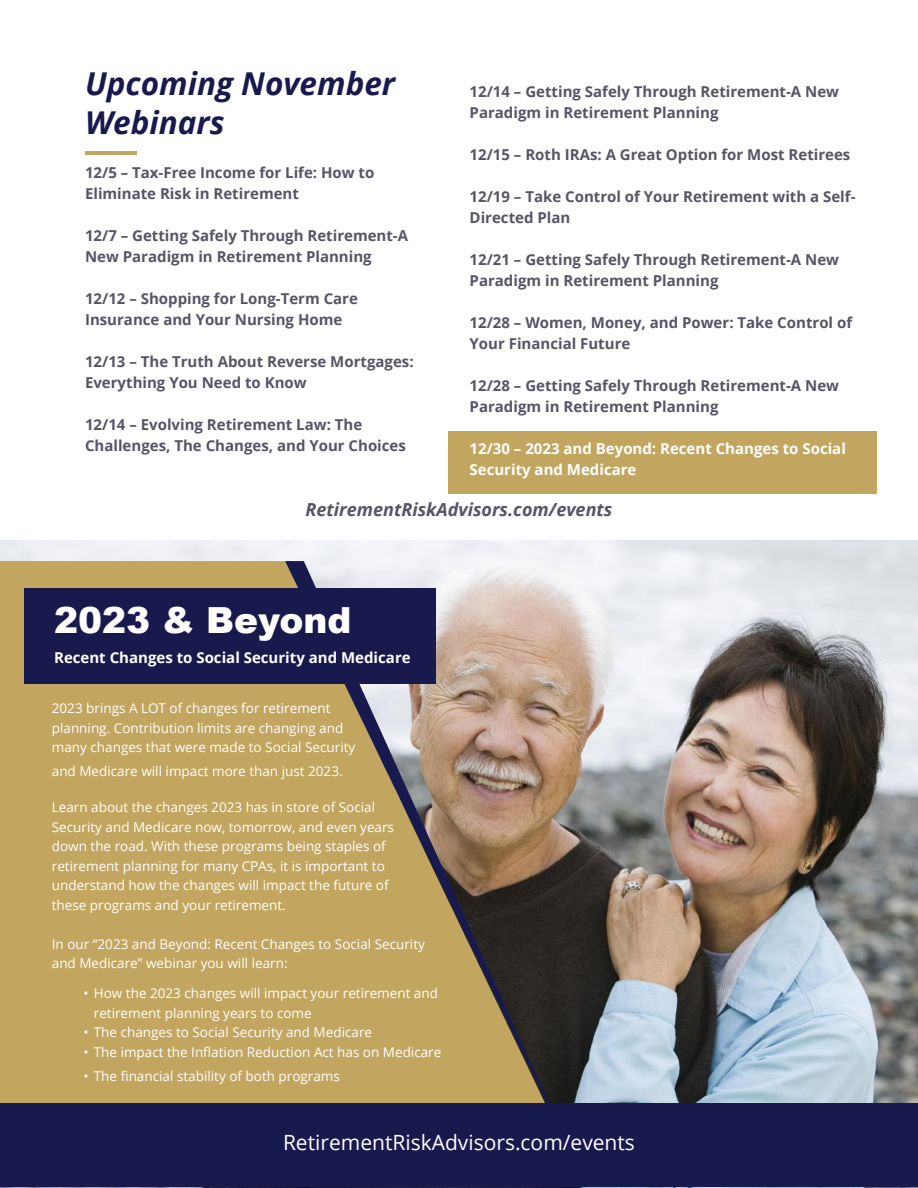
<style>
.page{position:relative;width:918px;height:1188px;background:#fff}
.page>*{position:absolute;margin:0;border:0;box-sizing:border-box;transform-origin:0 0}
.t1{font:900 36px "Arial";color:#fff}
.t2{font:italic 700 31.5px/39px "Open Sans";color:#181a4e}
.t3{font:21px "Open Sans";color:#fff}
.t4{font:italic 700 18px "Open Sans";color:#556}
.t5{font:700 15px/21px "Open Sans";color:#556}
.t6{font:700 15px/21px "Open Sans";color:#fff}
.t7{font:13.5px/19.5px "Open Sans";color:#fff}
</style>
<div class="page">
<img style="left:0;top:540px;width:917px;height:648px">
<div style="left:448px;top:431px;width:429px;height:62px;background:#c2a65f"></div>
<hr style="left:917px;top:595px;width:1px;height:593px;background:#d6d2d4">
<hr style="left:85px;top:151px;width:51px;height:3px;background:#c2a65f">
<hr style="left:917px;top:0;width:1px;height:595px;background:#c2a65f">
<div style="left:0;top:561px;width:285px;height:542px;background:#c2a65f"></div>
<svg style="left:285px;top:561px;width:302px;height:542px;background:#a7916c"></svg>
<div style="left:0;top:1103px;width:918px;height:84px;background:#181a4e"></div>
<div style="left:25px;top:588px;width:411px;height:95px;background:#181a4e"></div>
<h2 class="t2" style="left:85px;top:63px;width:312px">Upcoming November<br>Webinars</h2>
<p class="t5" style="left:85px;top:162px;width:291px">12/5 – Tax-Free Income for Life: How to<br>Eliminate Risk in Retirement</p>
<p class="t5" style="left:85px;top:225px;width:325px">12/7 – Getting Safely Through Retirement-A<br>New Paradigm in Retirement Planning</p>
<p class="t5" style="left:85px;top:288px;width:274px">12/12 – Shopping for Long-Term Care<br>Insurance and Your Nursing Home</p>
<p class="t5" style="left:85px;top:351px;width:330px">12/13 – The Truth About Reverse Mortgages:<br>Everything You Need to Know</p>
<p class="t5" style="left:85px;top:414px;width:322px">12/14 – Evolving Retirement Law: The<br>Challenges, The Changes, and Your Choices</p>
<p class="t5" style="left:470px;top:80px;width:371px">12/14 – Getting Safely Through Retirement-A New<br>Paradigm in Retirement Planning</p>
<p class="t5" style="left:470px;top:143px;width:382px">12/15 – Roth IRAs: A Great Option for Most Retirees</p>
<p class="t5" style="left:470px;top:185px;width:387px">12/19 – Take Control of Your Retirement with a Self-<br>Directed Plan</p>
<p class="t5" style="left:470px;top:248px;width:371px">12/21 – Getting Safely Through Retirement-A New<br>Paradigm in Retirement Planning</p>
<p class="t5" style="left:470px;top:311px;width:384px">12/28 – Women, Money, and Power: Take Control of<br>Your Financial Future</p>
<p class="t5" style="left:470px;top:374px;width:371px">12/28 – Getting Safely Through Retirement-A New<br>Paradigm in Retirement Planning</p>
<p class="t6" style="left:470px;top:437px;width:378px">12/30 – 2023 and Beyond: Recent Changes to Social<br>Security and Medicare</p>
<h3 class="t4" style="left:306px;top:497px;width:308px">RetirementRiskAdvisors.com/events</h3>
<h1 class="t1" style="left:54px;top:594px;width:299px">2023 &amp; Beyond</h1>
<p class="t6" style="left:54px;top:646px;width:358px">Recent Changes to Social Security and Medicare</p>
<p class="t7" style="left:52px;top:698px;width:305px">2023 brings A LOT of changes for retirement planning. Contribution limits are changing and many changes that were made to Social Security</p>
<p class="t7" style="left:52px;top:761px;width:292px">and Medicare will impact more than just 2023.</p>
<p class="t7" style="left:52px;top:797px;width:344px">Learn about the changes 2023 has in store of Social Security and Medicare now, tomorrow, and even years down the road. With these programs being staples of retirement planning for many CPAs, it is important to understand how the changes will impact the future of these programs and your retirement.</p>
<p class="t7" style="left:52px;top:934px;width:375px">In our “2023 and Beyond: Recent Changes to Social Security and Medicare” webinar you will learn:</p>
<p class="t7" style="left:94px;top:983px;width:346px;text-indent:-10px">• How the 2023 changes will impact your retirement and retirement planning years to come</p>
<p class="t7" style="left:83px;top:1022px;width:290px">• The changes to Social Security and Medicare</p>
<p class="t7" style="left:83px;top:1042px;width:360px">• The impact the Inflation Reduction Act has on Medicare</p>
<p class="t7" style="left:83px;top:1066px;width:258px">• The financial stability of both programs</p>
<h3 class="t3" style="left:283px;top:1128px;width:353px">RetirementRiskAdvisors.com/events</h3>
</div>
